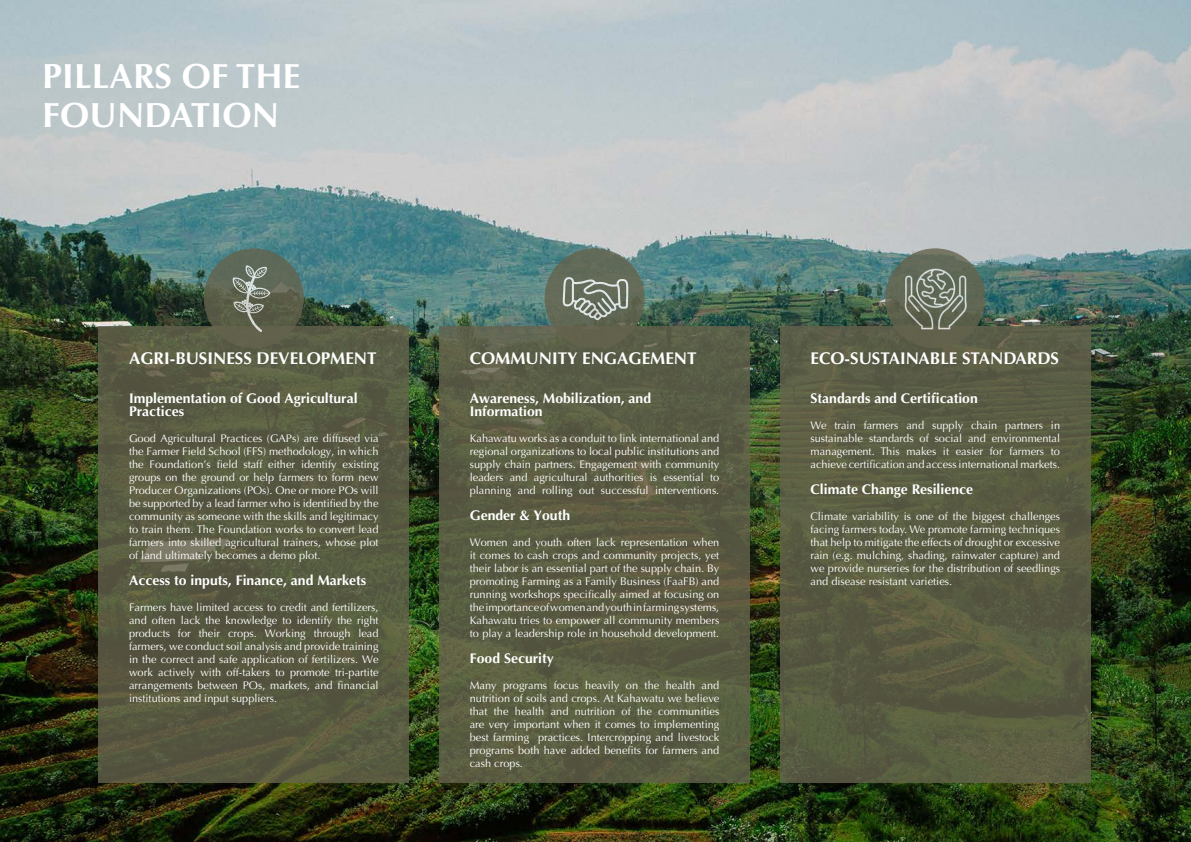
<style>
.page{position:relative;width:1191px;height:842px;background:#fff}
.page>*{position:absolute;margin:0;border:0;box-sizing:border-box;transform-origin:0 0}
.t1{font:700 35px/39px "Optima";letter-spacing:.005em;color:#fff}
.t2{font:700 17px "Optima";color:#fff}
.t3{font:700 14px/13px "Optima";color:#fff}
.t4{font:11px/13px "Optima";color:#fff;text-align:justify}
</style>
<div class="page">
<img style="left:0;top:0;width:1191px;height:842px">
<svg style="left:99px;top:326px;width:310px;height:456px;background:#585a41"></svg>
<div style="left:439px;top:326px;width:310px;height:456px;background:linear-gradient(to bottom,#5b5d47,#5a5c40)"></div>
<div style="left:780px;top:326px;width:310px;height:456px;background:#595c42"></div>
<svg style="left:204px;top:249px;width:99px;height:99px;background:#5d624f"></svg>
<svg style="left:232px;top:265px;width:38px;height:67px;background:#767c6d"></svg>
<div style="left:545px;top:249px;width:99px;height:99px;background:#626857;border-radius:50%"></div>
<svg style="left:562px;top:277px;width:66px;height:43px"></svg>
<div style="left:885px;top:249px;width:99px;height:99px;background:#65634d;border-radius:50%"></div>
<img style="left:902px;top:265px;width:66px;height:65px">
<h1 class="t1" style="left:43px;top:57px;width:259px">PILLARS OF THE<br>FOUNDATION</h1>
<h2 class="t2" style="left:129px;top:348px;width:249px">AGRI-BUSINESS DEVELOPMENT</h2>
<p class="t3" style="left:129px;top:392px;width:230px">Implementation of Good Agricultural<br>Practices</p>
<p class="t4" style="left:129px;top:432px;width:251px">Good Agricultural Practices (GAPs) are diffused via the Farmer Field School (FFS) methodology, in which the Foundation’s field staff either identify existing groups on the ground or help farmers to form new Producer Organizations (POs). One or more POs will be supported by a lead farmer who is identified by the community as someone with the skills and legitimacy to train them. The Foundation works to convert lead farmers into skilled agricultural trainers, whose plot of land ultimately becomes a demo plot.</p>
<p class="t3" style="left:129px;top:574px;width:239px">Access to inputs, Finance, and Markets</p>
<p class="t4" style="left:129px;top:601px;width:251px">Farmers have limited access to credit and fertilizers, and often lack the knowledge to identify the right products for their crops. Working through lead farmers, we conduct soil analysis and provide training in the correct and safe application of fertilizers. We work actively with off-takers to promote tri-partite arrangements between POs, markets, and financial institutions and input suppliers.</p>
<h2 class="t2" style="left:470px;top:348px;width:228px">COMMUNITY ENGAGEMENT</h2>
<p class="t3" style="left:470px;top:392px;width:183px">Awareness, Mobilization, and<br>Information</p>
<p class="t4" style="left:470px;top:432px;width:251px">Kahawatu works as a conduit to link international and regional organizations to local public institutions and supply chain partners. Engagement with community leaders and agricultural authorities is essential to planning and rolling out successful interventions.</p>
<p class="t3" style="left:470px;top:509px;width:102px">Gender &amp; Youth</p>
<p class="t4" style="left:470px;top:536px;width:251px">Women and youth often lack representation when it comes to cash crops and community projects, yet their labor is an essential part of the supply chain. By promoting Farming as a Family Business (FaaFB) and running workshops specifically aimed at focusing on the importance of women and youth in farming systems, Kahawatu tries to empower all community members to play a leadership role in household development.</p>
<p class="t3" style="left:470px;top:652px;width:86px">Food Security</p>
<p class="t4" style="left:470px;top:679px;width:251px">Many programs focus heavily on the health and nutrition of soils and crops. At Kahawatu we believe that the health and nutrition of the communities are very important when it comes to implementing best farming practices. Intercropping and livestock programs both have added benefits for farmers and cash crops.</p>
<h2 class="t2" style="left:810px;top:348px;width:250px">ECO-SUSTAINABLE STANDARDS</h2>
<p class="t3" style="left:810px;top:392px;width:169px">Standards and Certification</p>
<p class="t4" style="left:810px;top:419px;width:251px">We train farmers and supply chain partners in sustainable standards of social and environmental management. This makes it easier for farmers to achieve certification and access international markets.</p>
<p class="t3" style="left:810px;top:483px;width:164px">Climate Change Resilience</p>
<p class="t4" style="left:810px;top:510px;width:251px">Climate variability is one of the biggest challenges facing farmers today. We promote farming techniques that help to mitigate the effects of drought or excessive rain (e.g. mulching, shading, rainwater capture) and we provide nurseries for the distribution of seedlings and disease resistant varieties.</p>
</div>
